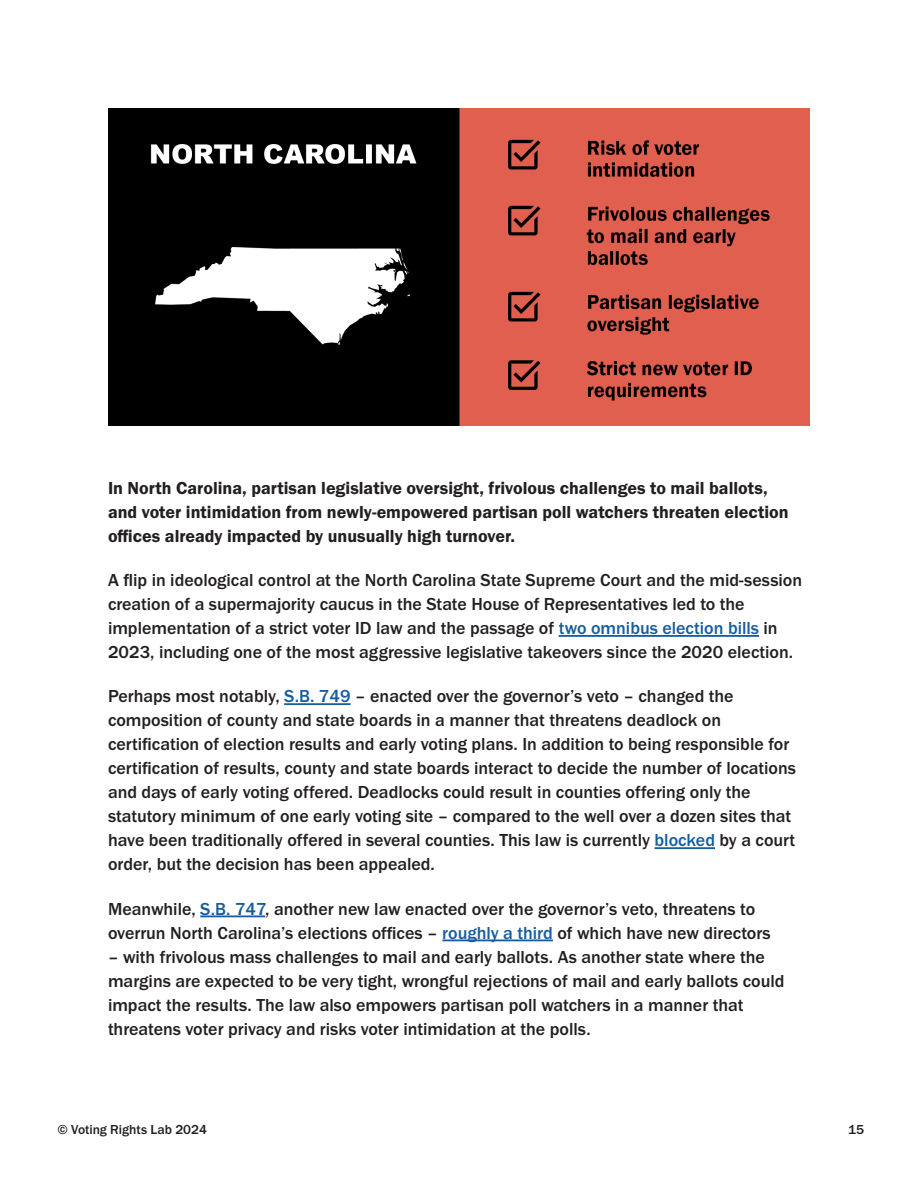
<style>
.page{position:relative;width:918px;height:1188px;background:#fff}
.page>*{position:absolute;margin:0;border:0;box-sizing:border-box;transform-origin:0 0}
.t1{font:500 18px/24px "Franklin Gothic URW";color:#231f20}
.t2{font:18px/24px "Franklin Gothic URW Dem";color:#231f20}
.t3{font:500 13.5px "Franklin Gothic URW";color:#231f20}
.s1{color:#175d9e}
</style>
<div class="page">
<img style="left:108px;top:108px;width:702px;height:318px">
<hr style="left:559px;top:635px;width:200px;height:2px;background:#175d9e">
<hr style="left:284px;top:703px;width:67px;height:2px;background:#175d9e">
<hr style="left:655px;top:847px;width:60px;height:2px;background:#175d9e">
<hr style="left:200px;top:915px;width:65px;height:2px;background:#175d9e">
<hr style="left:442px;top:939px;width:111px;height:2px;background:#175d9e">
<p class="t2" style="left:108px;top:476px;width:682px">In North Carolina, partisan legislative oversight, frivolous challenges to mail ballots, and voter intimidation from newly-empowered partisan poll watchers threaten election offices already impacted by unusually high turnover.</p>
<p class="t1" style="left:108px;top:568px;width:696px">A flip in ideological control at the North Carolina State Supreme Court and the mid-session creation of a supermajority caucus in the State House of Representatives led to the implementation of a strict voter ID law and the passage of <span class="s1">two omnibus election bills</span> in 2023, including one of the most aggressive legislative takeovers since the 2020 election.</p>
<p class="t1" style="left:108px;top:684px;width:689px">Perhaps most notably, <span class="s1">S.B. 749</span> – enacted over the governor’s veto – changed the composition of county and state boards in a manner that threatens deadlock on certification of election results and early voting plans. In addition to being responsible for certification of results, county and state boards interact to decide the number of locations and days of early voting offered. Deadlocks could result in counties offering only the statutory minimum of one early voting site – compared to the well over a dozen sites that have been traditionally offered in several counties. This law is currently <span class="s1">blocked</span> by a court order, but the decision has been appealed.</p>
<p class="t1" style="left:108px;top:896px;width:664px">Meanwhile, <span class="s1">S.B. 747</span>, another new law enacted over the governor’s veto, threatens to overrun North Carolina’s elections offices – <span class="s1">roughly a third</span> of which have new directors</p>
<p class="t1" style="left:108px;top:944px;width:678px">– with frivolous mass challenges to mail and early ballots. As another state where the margins are expected to be very tight, wrongful rejections of mail and early ballots could impact the results. The law also empowers partisan poll watchers in a manner that threatens voter privacy and risks voter intimidation at the polls.</p>
<p class="t3" style="left:57px;top:1121px;width:151px">© Voting Rights Lab 2024</p>
<p class="t3" style="left:848px;top:1121px;width:17px">15</p>
</div>
